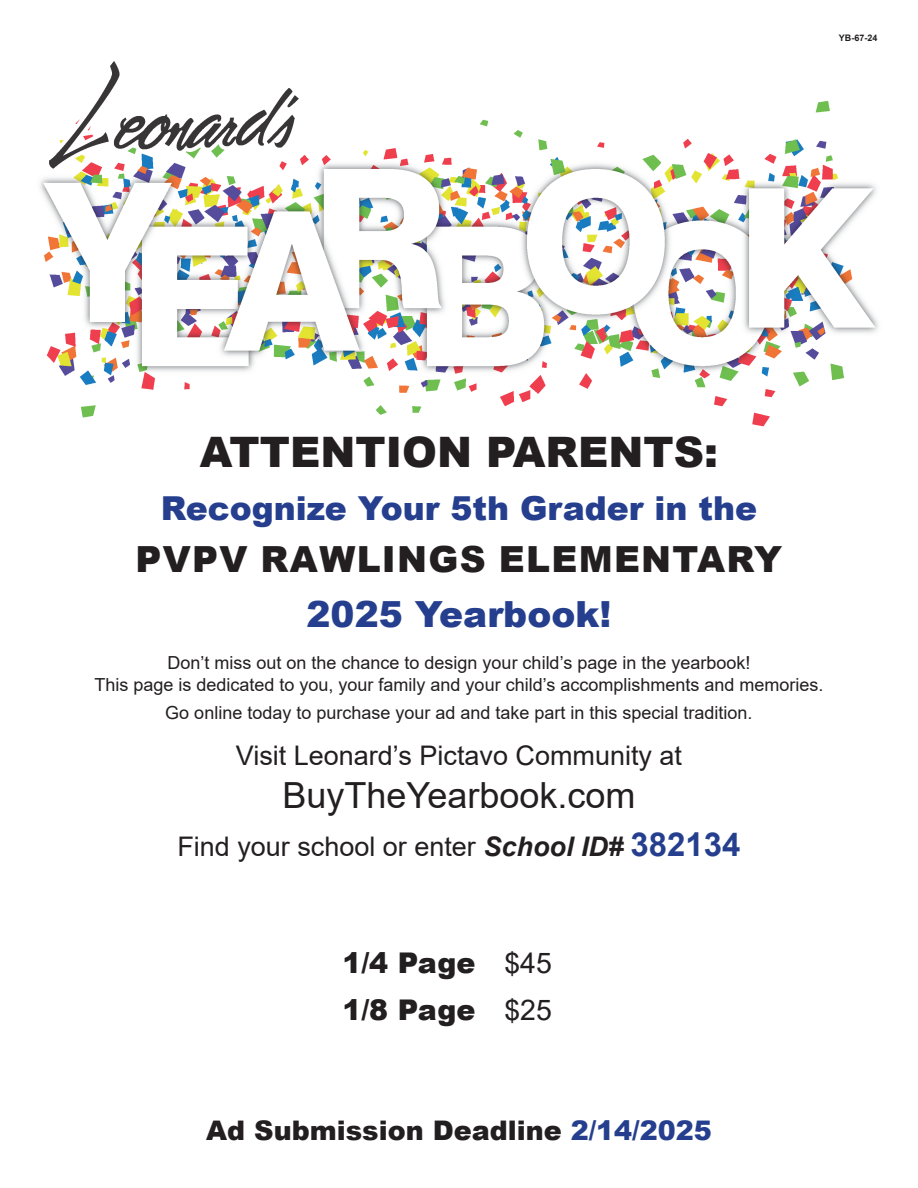
<style>
.page{position:relative;width:918px;height:1188px;background:#fff}
.page>*{position:absolute;margin:0;border:0;box-sizing:border-box;transform-origin:0 0}
.t1{font:900 42px "Arial";color:#231f20}
.t2{font:900 36px "Arial";letter-spacing:.035em;color:#231f20}
.t3{font:36px "Arial";color:#231f20}
.t4{font:900 36px "Arial";color:#253f8e}
.t5{font:900 33px "Arial";color:#253f8e}
.t6{font:900 28.5px/47.7px "Arial";color:#231f20}
.t7{font:27px "Arial";color:#231f20}
.t8{font:900 27px "Arial";color:#231f20}
.t9{font:18px/21.6px "Arial";color:#231f20;text-align:center}
.t10{font:700 9px "Arial";color:#231f20}
.s1{font-weight:700;font-style:italic}
.s2{font-weight:700;font-size:33px;color:#253f8e}
.s3{font-weight:400}
.s4{color:#253f8e}
</style>
<div class="page">
<img style="left:40px;top:61px;width:839px;height:366px">
<p class="t10" style="left:839px;top:31px;width:40px">YB-67-24</p>
<h1 class="t1" style="left:200px;top:421px;width:520px">ATTENTION PARENTS:</h1>
<h3 class="t5" style="left:161px;top:484px;width:598px">Recognize Your 5th Grader in the</h3>
<h2 class="t2" style="left:136px;top:533px;width:648px">PVPV RAWLINGS ELEMENTARY</h2>
<h2 class="t4" style="left:307px;top:588px;width:306px">2025 Yearbook!</h2>
<p class="t9" style="left:94px;top:652px;width:730px">Don’t miss out on the chance to design your child’s page in the yearbook!<br>This page is dedicated to you, your family and your child’s accomplishments and memories.</p>
<p class="t9" style="left:165px;top:702px;width:589px">Go online today to purchase your ad and take part in this special tradition.</p>
<h3 class="t7" style="left:236px;top:737px;width:448px">Visit Leonard’s Pictavo Community at</h3>
<h2 class="t3" style="left:283px;top:771px;width:354px">BuyTheYearbook.com</h2>
<h3 class="t7" style="left:177px;top:828px;width:565px">Find your school or enter <span class="s1">School ID#</span> <span class="s2">382134</span></h3>
<h3 class="t6" style="left:342px;top:938px;width:211px">1/4 Page <span class="s3">$45<br></span>1/8 Page <span class="s3">$25</span></h3>
<h3 class="t8" style="left:206px;top:1111px;width:507px">Ad Submission Deadline <span class="s4">2/14/2025</span></h3>
</div>
